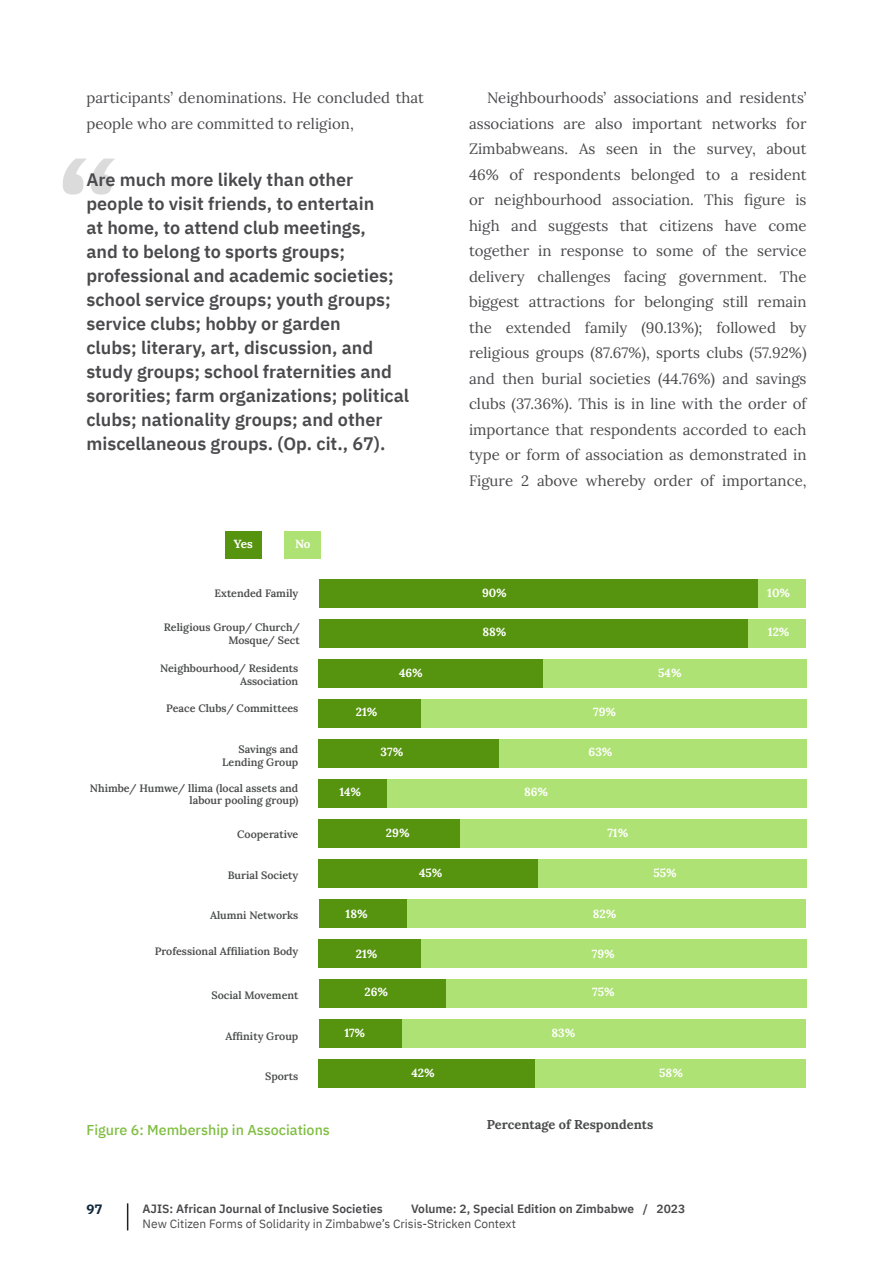
<style>
.page{position:relative;width:893px;height:1263px;background:#fff}
.page>*{position:absolute;margin:0;border:0;box-sizing:border-box;transform-origin:0 0}
.Quotes{font:700 120px "IBM Plex Sans";color:#dbdbdb}
.t1{font:600 18px/24px "IBM Plex Sans";color:#4a4a4d}
.t2{font:15px/25.5px "Lora";color:#4a4a4d}
.H_Figure{font:500 14.25px "IBM Plex Sans";color:#7fbe41}
.t3{font:700 13.5px "IBM Plex Sans";color:#0f273b}
.t4{font:700 12.9px "Lora";color:#4a4b4c}
.t5{font:600 12px "IBM Plex Sans";color:#4a4a4d}
.t6{font:12px "IBM Plex Sans";color:#4a4a4d}
.t7{font:700 11.85px "Lora";color:#fff}
.t8{font:600 10.65px/12.9px "Lora";color:#4a4b4c;text-align:right}
</style>
<div class="page">
<svg style="left:127px;top:1203px;width:1px;height:27px"></svg>
<div style="left:757px;top:579px;width:49px;height:28px;background:#afe274"></div>
<div style="left:748px;top:619px;width:58px;height:29px;background:#afe274"></div>
<div style="left:543px;top:659px;width:263px;height:29px;background:#afe274"></div>
<div style="left:421px;top:699px;width:385px;height:29px;background:#afe274"></div>
<div style="left:499px;top:739px;width:307px;height:29px;background:#afe274"></div>
<div style="left:387px;top:779px;width:419px;height:29px;background:#afe274"></div>
<div style="left:460px;top:819px;width:346px;height:29px;background:#afe274"></div>
<div style="left:538px;top:859px;width:268px;height:29px;background:#afe274"></div>
<div style="left:406px;top:899px;width:400px;height:29px;background:#afe274"></div>
<div style="left:421px;top:939px;width:385px;height:29px;background:#afe274"></div>
<div style="left:445px;top:979px;width:362px;height:29px;background:#afe274"></div>
<div style="left:402px;top:1019px;width:404px;height:29px;background:#afe274"></div>
<div style="left:319px;top:579px;width:438px;height:28px;background:#56930f"></div>
<div style="left:319px;top:619px;width:429px;height:29px;background:#56930f"></div>
<div style="left:319px;top:659px;width:224px;height:29px;background:#56930f"></div>
<div style="left:319px;top:699px;width:102px;height:29px;background:#56930f"></div>
<div style="left:319px;top:739px;width:180px;height:29px;background:#56930f"></div>
<div style="left:319px;top:779px;width:68px;height:29px;background:#56930f"></div>
<div style="left:319px;top:819px;width:141px;height:29px;background:#56930f"></div>
<div style="left:319px;top:859px;width:219px;height:29px;background:#56930f"></div>
<div style="left:319px;top:899px;width:87px;height:29px;background:#56930f"></div>
<div style="left:319px;top:939px;width:102px;height:29px;background:#56930f"></div>
<div style="left:319px;top:979px;width:126px;height:29px;background:#56930f"></div>
<div style="left:319px;top:1019px;width:83px;height:29px;background:#56930f"></div>
<div style="left:402px;top:1059px;width:404px;height:29px;background:#afe274"></div>
<div style="left:319px;top:1059px;width:216px;height:29px;background:#56930f"></div>
<div style="left:285px;top:531px;width:36px;height:28px;background:#afe274"></div>
<div style="left:225px;top:531px;width:37px;height:28px;background:#56930f"></div>
<p class="t2" style="left:86px;top:84px;width:339px">participants’ denominations. He concluded that people who are committed to religion,</p>
<p class="t1" style="left:86px;top:166px;width:324px">Are much more likely than other people to visit friends, to entertain<br>at home, to attend club meetings,<br>and to belong to sports groups; professional and academic societies; school service groups; youth groups; service clubs; hobby or garden<br>clubs; literary, art, discussion, and study groups; school fraternities and sororities; farm organizations; political clubs; nationality groups; and other miscellaneous groups. (Op. cit., 67).</p>
<p class="Quotes" style="left:55px;top:109px;width:66px">“</p>
<p class="t7" style="left:234px;top:534px;width:20px">Yes</p>
<p class="t7" style="left:295px;top:534px;width:17px">No</p>
<p class="t2" style="left:469px;top:84px;width:339px;text-align:justify;text-indent:18px">Neighbourhoods’ associations and residents’ associations are also important networks for Zimbabweans. As seen in the survey, about 46% of respondents belonged to a resident or neighbourhood association. This figure is high and suggests that citizens have come together in response to some of the service delivery challenges facing government. The biggest attractions for belonging still remain the extended family (90.13%); followed by religious groups (87.67%), sports clubs (57.92%) and then burial societies (44.76%) and savings clubs (37.36%). This is in line with the order of importance that respondents accorded to each type or form of association as demonstrated in Figure 2 above whereby order of importance,</p>
<p class="t8" style="left:215px;top:586px;width:85px">Extended Family</p>
<p class="t7" style="left:482px;top:583px;width:26px">90%</p>
<p class="t7" style="left:767px;top:583px;width:24px">10%</p>
<p class="t7" style="left:482px;top:623px;width:26px">88%</p>
<p class="t7" style="left:768px;top:623px;width:23px">12%</p>
<p class="t7" style="left:399px;top:664px;width:25px">46%</p>
<p class="t7" style="left:658px;top:664px;width:25px">54%</p>
<p class="t7" style="left:356px;top:703px;width:23px">21%</p>
<p class="t7" style="left:593px;top:703px;width:24px">79%</p>
<p class="t8" style="left:164px;top:620px;width:137px">Religious Group/ Church/<br>Mosque/ Sect</p>
<p class="t8" style="left:160px;top:661px;width:140px">Neighbourhood/ Residents<br>Association</p>
<p class="t8" style="left:166px;top:701px;width:134px">Peace Clubs/ Committees</p>
<p class="t8" style="left:222px;top:742px;width:78px">Savings and<br>Lending Group</p>
<p class="t8" style="left:90px;top:780px;width:210px">Nhimbe/ Humwe/ llima (local assets and labour pooling group)</p>
<p class="t8" style="left:237px;top:827px;width:63px">Cooperative</p>
<p class="t8" style="left:228px;top:868px;width:72px">Burial Society</p>
<p class="t8" style="left:210px;top:908px;width:90px">Alumni Networks</p>
<p class="t8" style="left:155px;top:944px;width:145px">Professional Affiliation Body</p>
<p class="t8" style="left:212px;top:988px;width:88px">Social Movement</p>
<p class="t8" style="left:225px;top:1029px;width:74px">Affinity Group</p>
<p class="t7" style="left:381px;top:743px;width:24px">37%</p>
<p class="t7" style="left:589px;top:743px;width:26px">63%</p>
<p class="t7" style="left:339px;top:783px;width:23px">14%</p>
<p class="t7" style="left:524px;top:783px;width:26px">86%</p>
<p class="t7" style="left:386px;top:824px;width:25px">29%</p>
<p class="t7" style="left:607px;top:824px;width:22px">71%</p>
<p class="t7" style="left:419px;top:864px;width:25px">45%</p>
<p class="t7" style="left:653px;top:864px;width:25px">55%</p>
<p class="t7" style="left:346px;top:904px;width:24px">18%</p>
<p class="t7" style="left:593px;top:904px;width:25px">82%</p>
<p class="t7" style="left:356px;top:944px;width:23px">21%</p>
<p class="t7" style="left:592px;top:944px;width:24px">79%</p>
<p class="t7" style="left:364px;top:982px;width:25px">26%</p>
<p class="t7" style="left:592px;top:982px;width:24px">75%</p>
<p class="t7" style="left:344px;top:1024px;width:22px">17%</p>
<p class="t7" style="left:551px;top:1024px;width:25px">83%</p>
<p class="t8" style="left:265px;top:1069px;width:35px">Sports</p>
<p class="t7" style="left:411px;top:1064px;width:25px">42%</p>
<p class="t7" style="left:659px;top:1064px;width:25px">58%</p>
<p class="H_Figure" style="left:86px;top:1119px;width:245px">Figure 6: Membership in Associations</p>
<p class="t4" style="left:487px;top:1115px;width:168px">Percentage of Respondents</p>
<p class="t3" style="left:86px;top:1198px;width:18px">97</p>
<p class="t5" style="left:143px;top:1199px;width:242px">AJIS: African Journal of Inclusive Societies</p>
<p class="t5" style="left:411px;top:1199px;width:276px">Volume: 2, Special Edition on Zimbabwe / 2023</p>
<p class="t6" style="left:143px;top:1214px;width:375px">New Citizen Forms of Solidarity in Zimbabwe’s Crisis-Stricken Context</p>
</div>
